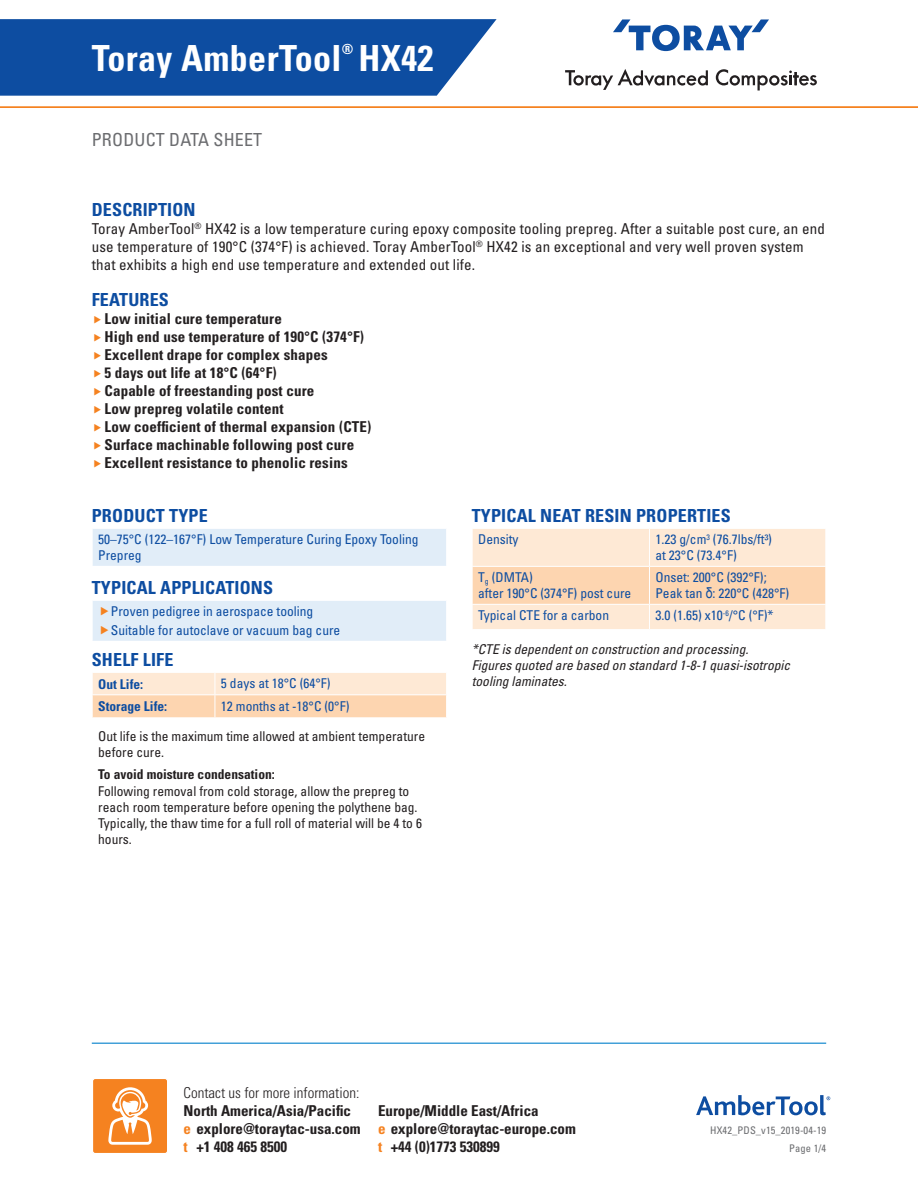
<style>
.page{position:relative;width:918px;height:1188px;background:#fff}
.page>*{position:absolute;margin:0;border:0;box-sizing:border-box;transform-origin:0 0}
.t1{font:700 condensed 36px "Univers";letter-spacing:.01em;color:#fff}
.t2{font:700 condensed 18px "Univers LT Std";letter-spacing:.01em;color:#0d4da1}
.t3{font:condensed 18px "Univers LT Std";letter-spacing:.01em;color:#6c6d70}
.t4{font:700 condensed 15px/18px "Univers";letter-spacing:.01em;color:#231f20}
.Body_text{font:condensed 15px/18px "Univers LT Std";letter-spacing:.01em;color:#231f20}
.t5{font:300 condensed 15px "Univers";color:#231f20}
.t6{font:700 condensed 13.95px "Univers";color:#fff}
.Cell_row{font:condensed 13.5px/16.2px "Univers LT Std";color:#0d4da1}
.Cell_row-2{font:condensed 13.5px/16.2px "Univers LT Std";color:#231f20}
.Cell_row-3{font:italic condensed 13.5px/16.2px "Univers";color:#231f20}
.Cell_row-4{font:700 condensed 13.5px "Univers";color:#0d4da1}
.t7{font:condensed 10.5px "Univers LT Std";letter-spacing:.01em;color:#6c6d70}
.s1{font-family:"Univers";font-weight:700}
.s2{font-family:"Arial Narrow";font-stretch:normal;font-size:15px}
.s3{color:#f58220}
</style>
<div class="page">
<hr style="left:92px;top:1042px;width:734px;height:2px;background:#42a0d8">
<hr style="left:0;top:106px;width:918px;height:2px;background:#f58220">
<svg style="left:613px;top:19px;width:156px;height:32px"></svg>
<svg style="left:565px;top:69px;width:143px;height:21px"></svg>
<svg style="left:716px;top:69px;width:101px;height:21px"></svg>
<svg style="left:93px;top:1079px;width:74px;height:74px;background:#f69746"></svg>
<svg style="left:0;top:19px;width:497px;height:77px;background:#1d58a7"></svg>
<svg style="left:696px;top:1095px;width:134px;height:20px"></svg>
<div style="left:92px;top:528px;width:355px;height:38px;background:#e1edf8"></div>
<hr style="left:92px;top:528px;width:355px;height:1px;background:#fff">
<hr style="left:92px;top:529px;width:1px;height:37px;background:#fff">
<hr style="left:446px;top:529px;width:1px;height:37px;background:#fff">
<div style="left:92px;top:600px;width:355px;height:41px;background:#e1edf8"></div>
<hr style="left:92px;top:600px;width:355px;height:1px;background:#fff">
<hr style="left:92px;top:601px;width:1px;height:40px;background:#fff">
<hr style="left:446px;top:601px;width:1px;height:40px;background:#fff">
<svg style="left:92px;top:673px;width:354px;height:44px;background:#fddfc4"></svg>
<svg style="left:472px;top:529px;width:354px;height:100px;background:#fde2c8"></svg>
<h1 class="t1" style="left:92px;top:36px;width:251px">Toray AmberTool</h1>
<p class="t6" style="left:342px;top:41px;width:13px">®</p>
<h1 class="t1" style="left:358px;top:36px;width:77px">HX42</h1>
<p class="t3" style="left:92px;top:128px;width:172px">PRODUCT DATA SHEET</p>
<h1 class="t2" style="left:92px;top:199px;width:105px">DESCRIPTION</h1>
<p class="Body_text" style="left:92px;top:219px;width:735px">Toray AmberTool<sup>®</sup> HX42 is a low temperature curing epoxy composite tooling prepreg. After a suitable post cure, an end use temperature of 190°C (374°F) is achieved. Toray AmberTool<sup>®</sup> HX42 is an exceptional and very well proven system that exhibits a high end use temperature and extended out life.</p>
<h1 class="t2" style="left:92px;top:289px;width:79px">FEATURES</h1>
<p class="t4" style="left:105px;top:310px;width:179px">Low initial cure temperature</p>
<p class="t4" style="left:105px;top:328px;width:261px">High end use temperature of 190°C (374°F)</p>
<p class="t4" style="left:105px;top:346px;width:225px">Excellent drape for complex shapes</p>
<p class="t4" style="left:105px;top:364px;width:174px">5 days out life at 18°C (64°F)</p>
<p class="t4" style="left:105px;top:382px;width:211px">Capable of freestanding post cure</p>
<p class="t4" style="left:105px;top:400px;width:181px">Low prepreg volatile content</p>
<p class="t4" style="left:105px;top:418px;width:268px">Low coefficient of thermal expansion (CTE)</p>
<p class="t4" style="left:105px;top:436px;width:251px">Surface machinable following post cure</p>
<p class="t4" style="left:105px;top:454px;width:245px">Excellent resistance to phenolic resins</p>
<h1 class="t2" style="left:92px;top:505px;width:118px">PRODUCT TYPE</h1>
<p class="Cell_row" style="left:98px;top:531px;width:322px">50–75°C (122–167°F) Low Temperature Curing Epoxy Tooling<br>Prepreg</p>
<h1 class="t2" style="left:92px;top:577px;width:183px">TYPICAL APPLICATIONS</h1>
<p class="Cell_row" style="left:111px;top:603px;width:204px">Proven pedigree in aerospace tooling</p>
<p class="Cell_row" style="left:111px;top:622px;width:231px">Suitable for autoclave or vacuum bag cure</p>
<h1 class="t2" style="left:92px;top:649px;width:83px">SHELF LIFE</h1>
<p class="Cell_row-4" style="left:98px;top:676px;width:46px">Out Life:</p>
<p class="Cell_row" style="left:221px;top:675px;width:111px">5 days at 18°C (64°F)</p>
<p class="Cell_row-4" style="left:98px;top:698px;width:70px">Storage Life:</p>
<p class="Cell_row" style="left:221px;top:698px;width:130px">12 months at -18°C (0°F)</p>
<p class="Cell_row-2" style="left:98px;top:727px;width:328px">Out life is the maximum time allowed at ambient temperature before cure.</p>
<p class="Cell_row-2" style="left:98px;top:766px;width:325px"><span class="s1">To avoid moisture condensation:<br></span>Following removal from cold storage, allow the prepreg to reach room temperature before opening the polythene bag.<br>Typically, the thaw time for a full roll of material will be 4 to 6 hours.</p>
<h1 class="t2" style="left:472px;top:505px;width:261px">TYPICAL NEAT RESIN PROPERTIES</h1>
<p class="Cell_row" style="left:478px;top:531px;width:42px">Density</p>
<p class="Cell_row" style="left:655px;top:531px;width:118px">1.23 g/cm<sup>3</sup> (76.7lbs/ft³)</p>
<p class="Cell_row" style="left:655px;top:547px;width:83px">at 23°C (73.4°F)</p>
<p class="Cell_row" style="left:478px;top:569px;width:155px">T<sub>g</sub> (DMTA)<br>after 190°C (374°F) post cure</p>
<p class="Cell_row" style="left:655px;top:569px;width:113px">Onset: 200°C (392°F);</p>
<p class="Cell_row" style="left:655px;top:585px;width:135px">Peak tan <span class="s2">δ</span>: 220°C (428°F)</p>
<p class="Cell_row" style="left:478px;top:607px;width:132px">Typical CTE for a carbon</p>
<p class="Cell_row" style="left:655px;top:607px;width:120px">3.0 (1.65) x10<sup>-6</sup>/°C (°F)*</p>
<p class="Cell_row-3" style="left:472px;top:641px;width:320px">*CTE is dependent on construction and processing.<br>Figures quoted are based on standard 1-8-1 quasi-isotropic tooling laminates.</p>
<p class="t5" style="left:184px;top:1084px;width:177px">Contact us for more information:</p>
<p class="t4" style="left:184px;top:1102px;width:179px">North America/Asia/Pacific <span class="s3">e</span> explore@toraytac-usa.com <span class="s3">t</span> +1 408 465 8500</p>
<p class="t4" style="left:378px;top:1102px;width:199px">Europe/Middle East/Africa<br><span class="s3">e</span> explore@toraytac-europe.com <span class="s3">t</span> +44 (0)1773 530899</p>
<p class="t7" style="left:710px;top:1124px;width:118px">HX42_PDS_v15_2019-04-19</p>
<p class="t7" style="left:789px;top:1142px;width:38px">Page 1/4</p>
</div>
